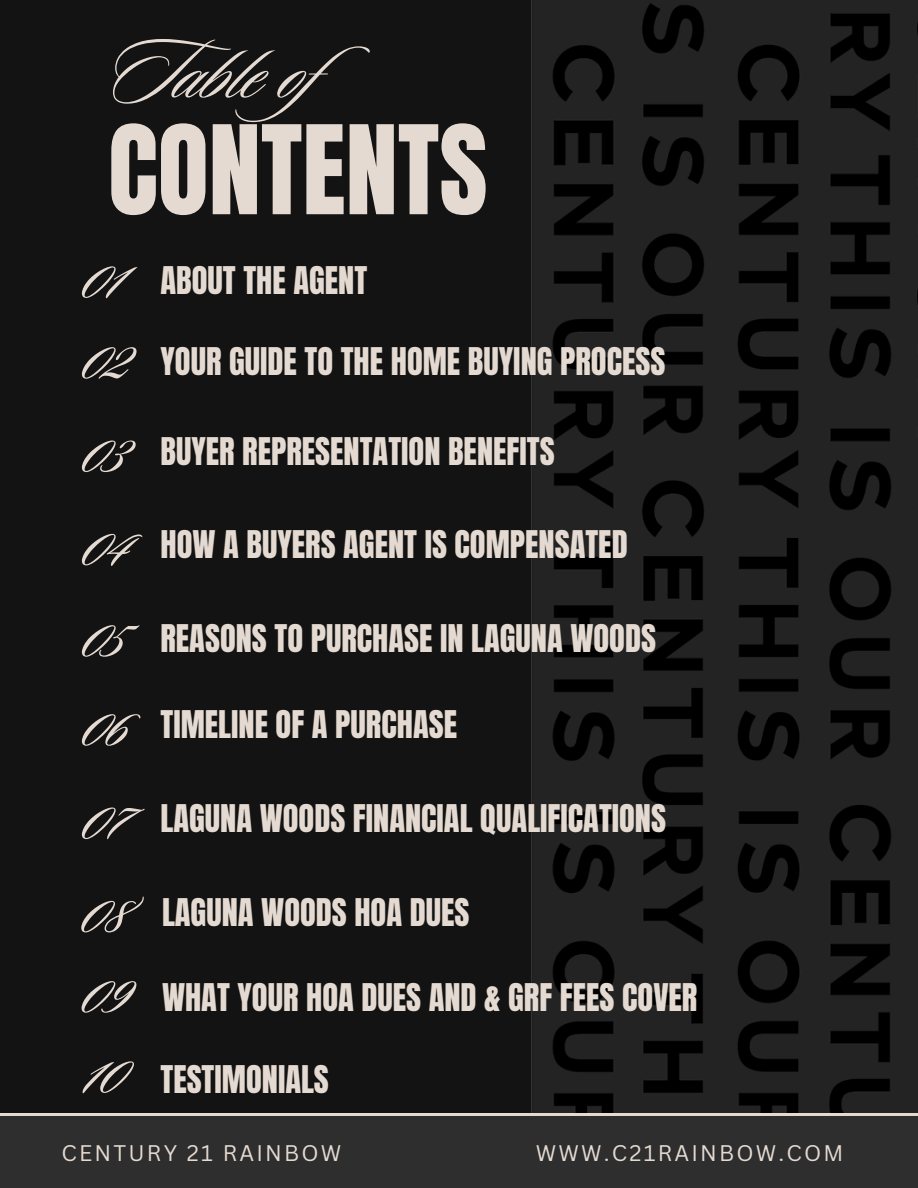
<style>
.page{position:relative;width:918px;height:1188px;background:#131313}
.page>*{position:absolute;margin:0;border:0;box-sizing:border-box;transform-origin:0 0}
.t1{font:104.85px "Anton";color:#e4dad1}
.t2{font:87.9px "Sloop Script Pro";color:#e4dad1}
.t3{font:78.3px "Sloop Script Pro";letter-spacing:-.025em;color:#e4dad1}
.t4{font:32.4px "Anton";color:#e4dad1}
.t5{font:22.05px "Canva Sans";letter-spacing:.1em;color:#e4dad1}
</style>
<div class="page">
<img style="left:532px;top:0;width:386px;height:1114px">
<div style="left:0;top:1114px;width:918px;height:74px;background:#2e2e2e"></div>
<p class="t2" style="left:108px;top:27px;width:331px">Table of</p>
<p class="t1" style="left:108px;top:95px;width:381px">CONTENTS</p>
<p class="t3" style="left:85px;top:235px;width:43px">01</p>
<p class="t3" style="left:85px;top:315px;width:50px">02</p>
<p class="t4" style="left:160px;top:257px;width:208px">ABOUT THE AGENT</p>
<p class="t4" style="left:160px;top:338px;width:506px">YOUR GUIDE TO THE HOME BUYING PROCESS</p>
<p class="t3" style="left:85px;top:409px;width:46px">03</p>
<p class="t4" style="left:160px;top:428px;width:396px">BUYER REPRESENTATION BENEFITS</p>
<p class="t3" style="left:85px;top:502px;width:49px">04</p>
<p class="t4" style="left:160px;top:522px;width:469px">HOW A BUYERS AGENT IS COMPENSATED</p>
<p class="t3" style="left:85px;top:593px;width:43px">05</p>
<p class="t4" style="left:160px;top:615px;width:497px">REASONS TO PURCHASE IN LAGUNA WOODS</p>
<p class="t3" style="left:85px;top:682px;width:47px">06</p>
<p class="t4" style="left:160px;top:701px;width:298px">TIMELINE OF A PURCHASE</p>
<p class="t3" style="left:85px;top:776px;width:48px">07</p>
<p class="t4" style="left:160px;top:795px;width:507px">LAGUNA WOODS FINANCIAL QUALIFICATIONS</p>
<p class="t3" style="left:84px;top:869px;width:49px">08</p>
<p class="t4" style="left:162px;top:889px;width:309px">LAGUNA WOODS HOA DUES</p>
<p class="t3" style="left:85px;top:949px;width:49px">09</p>
<p class="t4" style="left:162px;top:974px;width:537px">WHAT YOUR HOA DUES AND &amp; GRF FEES COVER</p>
<p class="t3" style="left:85px;top:1030px;width:45px">10</p>
<p class="t4" style="left:160px;top:1056px;width:170px">TESTIMONIALS</p>
<h2 class="t5" style="left:62px;top:1138px;width:281px">CENTURY 21 RAINBOW</h2>
<h1 class="t5" style="left:536px;top:1138px;width:309px">WWW.C21RAINBOW.COM</h1>
</div>
